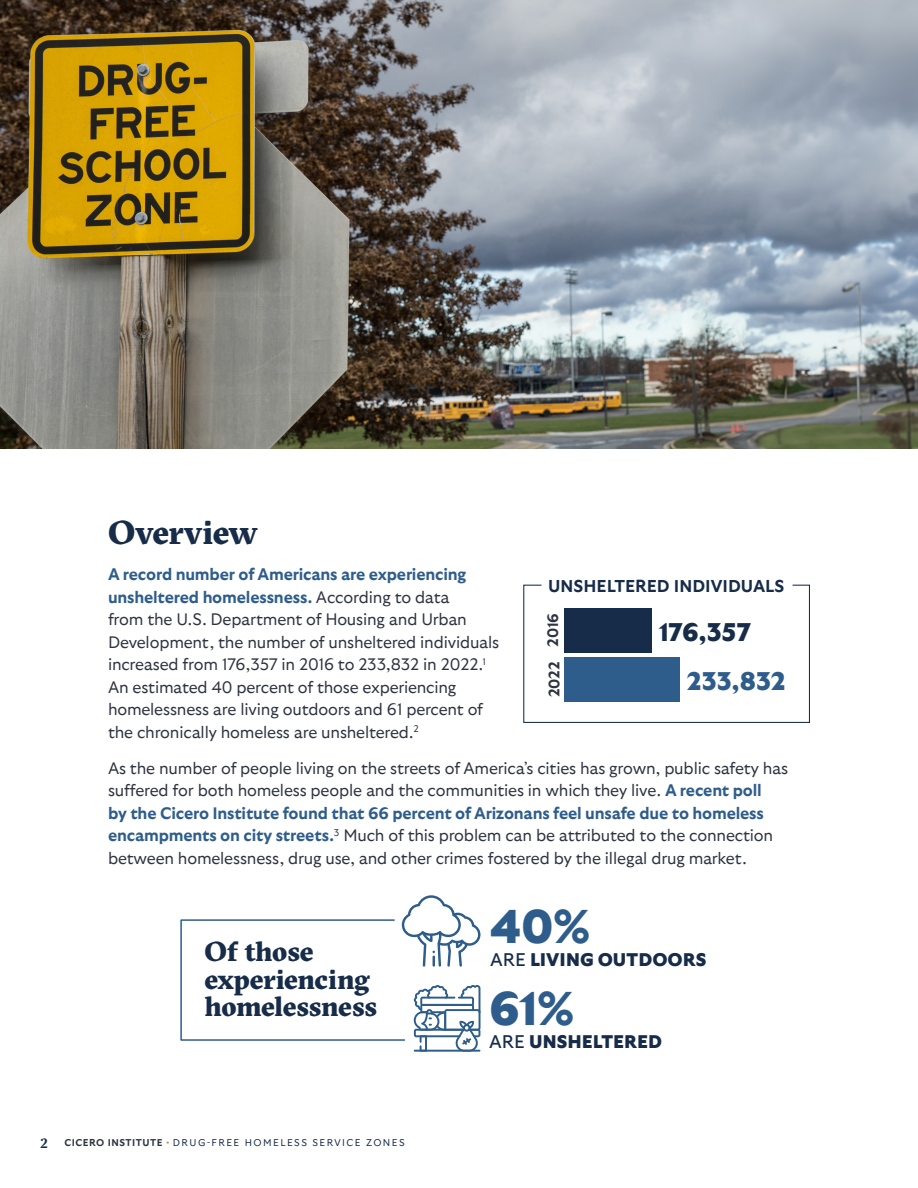
<style>
.page{position:relative;width:918px;height:1188px;background:#fff}
.page>*{position:absolute;margin:0;border:0;box-sizing:border-box;transform-origin:0 0}
.Body_Text{font:900 47.1px "GT Ultra";color:#2e5d8c}
.Body_Text-2{font:900 33px "GT Sectra";letter-spacing:-.015em;color:#172c49}
.t1{font:900 27.3px/27.3px "GT Sectra";letter-spacing:-.01em;color:#172c49}
.Body_Text-3{font:900 25.35px "GT Ultra";letter-spacing:-.01em;color:#172c49}
.Body_Text-4{font:900 25.35px "GT Ultra";letter-spacing:-.01em;color:#2e5d8c}
.Graphic_Header{font:900 18.15px "GT Ultra";color:#172c49}
.Graphic_Header-2{font:700 16.95px "GT Ultra";color:#172c49}
.Body_Text-5{font:300 16.5px/22.5px "GT Ultra";letter-spacing:-.01em;color:#2e3340}
.t2{font:700 15px "GT Ultra";letter-spacing:-.005em;color:#2e3340}
.t3{font:300 9.75px "GT Ultra";letter-spacing:.15em;color:#172c49}
.s1{font-weight:700;color:#2e5d8c}
.s2{font-family:"GT Sectra";font-weight:700;font-size:13.5px}
.s3{font-weight:700;color:#2e3340}
.s4{font-weight:400;color:#b09c71}
.s5{font-weight:400}
</style>
<div class="page">
<img style="left:0;top:0;width:918px;height:448px">
<svg style="left:523px;top:584px;width:287px;height:139px"></svg>
<svg style="left:180px;top:895px;width:300px;height:157px"></svg>
<p class="Body_Text-2" style="left:108px;top:514px;width:151px">Overview</p>
<p class="Body_Text-5" style="left:108px;top:563px;width:393px"><span class="s1">A record number of Americans are experiencing unsheltered homelessness.</span> According to data<br>from the U.S. Department of Housing and Urban Development, the number of unsheltered individuals increased from 176,357 in 2016 to 233,832 in 2022.<sup>1<br></sup>An estimated 40 percent of those experiencing homelessness are living outdoors and 61 percent of the chronically homeless are unsheltered.<sup>2</sup></p>
<p class="Body_Text-5" style="left:108px;top:757px;width:682px">As the number of people living on the streets of America’s cities has grown, public safety has suffered for both homeless people and the communities in which they live. <span class="s1">A recent poll<br>by the Cicero Institute found that 66 percent of Arizonans feel unsafe due to homeless encampments on city streets.</span><sup>3</sup> Much of this problem can be attributed to the connection between homelessness, drug use, and other crimes fostered by the illegal drug market.</p>
<p class="Graphic_Header-2" style="left:548px;top:576px;width:238px">UNSHELTERED INDIVIDUALS</p>
<p class="t2" style="left:545px;top:647px;width:36px;rotate:-90deg">2016</p>
<p class="t2" style="left:546px;top:697px;width:38px;rotate:-90deg">2022</p>
<p class="Body_Text-3" style="left:659px;top:619px;width:94px">176,357</p>
<p class="Body_Text-4" style="left:687px;top:667px;width:101px">233,832</p>
<p class="t1" style="left:204px;top:938px;width:174px">Of those experiencing homelessness</p>
<p class="t3" style="left:40px;top:1137px;width:366px"><span class="s2">2</span> <span class="s3">CICERO INSTITUTE</span> <span class="s4">•</span> DRUG-FREE HOMELESS SERVICE ZONES</p>
<p class="Body_Text" style="left:490px;top:901px;width:102px">40%</p>
<p class="Graphic_Header" style="left:490px;top:949px;width:218px"><span class="s5">ARE</span> LIVING OUTDOORS</p>
<p class="Body_Text" style="left:489px;top:983px;width:87px">61%</p>
<p class="Graphic_Header" style="left:489px;top:1031px;width:174px"><span class="s5">ARE</span> UNSHELTERED</p>
</div>
